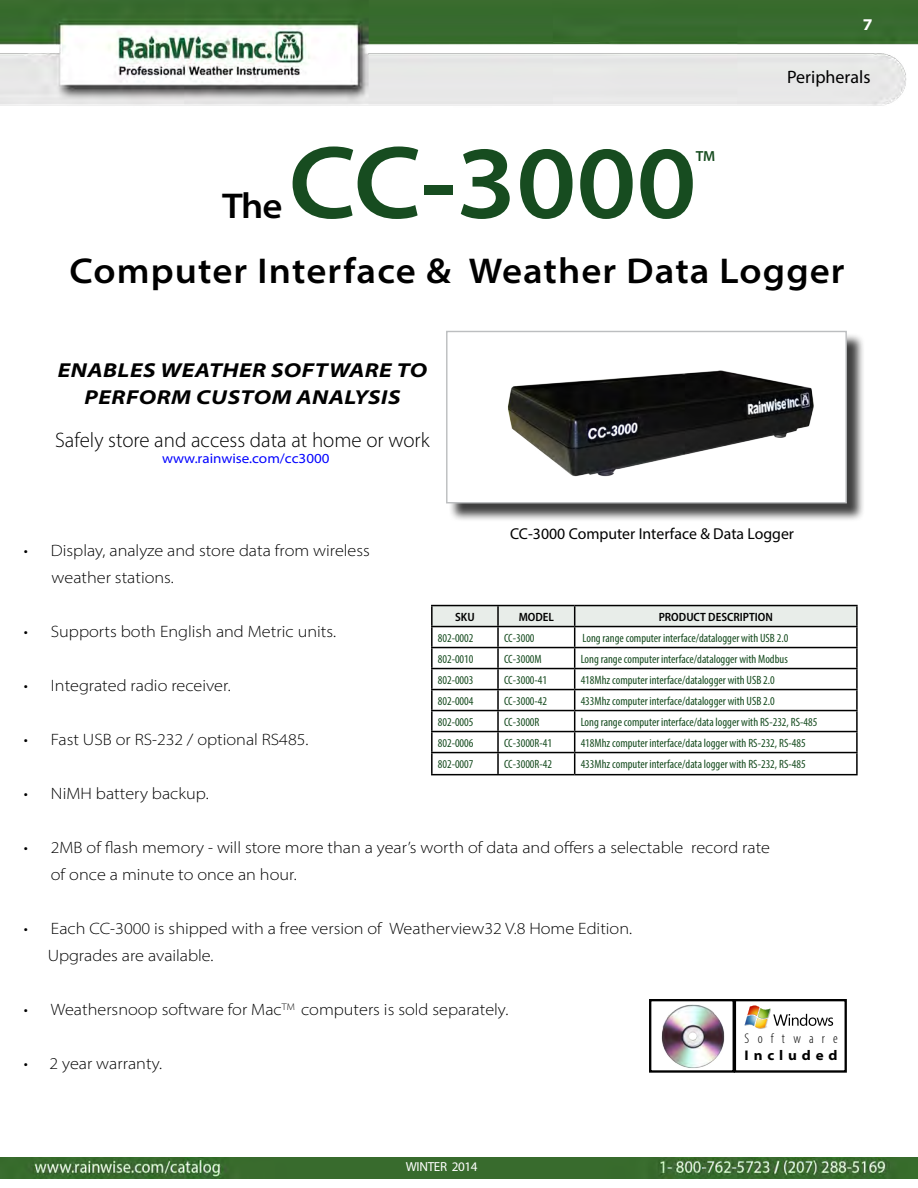
<style>
.page{position:relative;width:918px;height:1188px;background:#fff}
.page>*{position:absolute;margin:0;border:0;box-sizing:border-box;transform-origin:0 0}
.t1{font:600 semi-expanded 103.8px "Myriad Pro";color:#174c20}
.t2{font:600 semi-expanded 36px "Myriad Pro";letter-spacing:.03em;color:#000}
.t3{font:300 21px "Myriad Pro";color:#000}
.t4{font:italic 700 semi-expanded 20.25px "Myriad Pro";letter-spacing:.02em;color:#000;scale:1.11 1}
.t5{font:18px "Myriad Pro";color:#000}
.t6{font:300 semi-expanded 16.5px/27px "Myriad Pro";color:#000}
.t7{font:700 semi-expanded 16.5px "Myriad Pro";color:#fff}
.t8{font:15.75px "Myriad Pro";color:#000}
.t9{font:600 14.7px "Myriad Pro";color:#174c20}
.t10{font:300 condensed 14.1px "Myriad Pro";letter-spacing:.59em;color:#000}
.t11{font:700 semi-expanded 14.1px "Myriad Pro";letter-spacing:.35em;color:#000}
.t12{font:semi-expanded 13.8px "Myriad Pro";color:#00f}
.t13{font:13.05px "Myriad Pro";letter-spacing:-.025em;color:#fff}
.t14{font:condensed 12px "Myriad Pro";color:#174c20}
.t15{font:600 semi-condensed 12px "Myriad Pro";color:#000}
</style>
<div class="page">
<img style="left:0;top:0;width:918px;height:106px">
<img style="left:0;top:1157px;width:918px;height:21px">
<hr style="left:431px;top:605px;width:67px;height:1px;background:#000">
<hr style="left:431px;top:606px;width:2px;height:20px;background:#000">
<hr style="left:498px;top:605px;width:77px;height:1px;background:#000">
<hr style="left:575px;top:605px;width:283px;height:1px;background:#000">
<hr style="left:856px;top:606px;width:2px;height:20px;background:#000">
<hr style="left:431px;top:626px;width:67px;height:1px;background:#000">
<hr style="left:431px;top:627px;width:2px;height:20px;background:#000">
<hr style="left:575px;top:626px;width:283px;height:1px;background:#000">
<hr style="left:856px;top:627px;width:2px;height:20px;background:#000">
<hr style="left:431px;top:647px;width:67px;height:1px;background:#000">
<hr style="left:431px;top:648px;width:2px;height:20px;background:#000">
<hr style="left:575px;top:647px;width:283px;height:1px;background:#000">
<hr style="left:856px;top:648px;width:2px;height:20px;background:#000">
<hr style="left:431px;top:668px;width:67px;height:1px;background:#000">
<hr style="left:431px;top:669px;width:2px;height:20px;background:#000">
<hr style="left:575px;top:668px;width:283px;height:1px;background:#000">
<hr style="left:856px;top:669px;width:2px;height:20px;background:#000">
<hr style="left:431px;top:689px;width:67px;height:1px;background:#000">
<hr style="left:431px;top:690px;width:2px;height:20px;background:#000">
<hr style="left:575px;top:689px;width:283px;height:1px;background:#000">
<hr style="left:856px;top:690px;width:2px;height:20px;background:#000">
<hr style="left:431px;top:710px;width:67px;height:1px;background:#000">
<hr style="left:431px;top:711px;width:2px;height:20px;background:#000">
<hr style="left:575px;top:710px;width:283px;height:1px;background:#000">
<hr style="left:856px;top:711px;width:2px;height:20px;background:#000">
<hr style="left:431px;top:731px;width:67px;height:1px;background:#000">
<hr style="left:431px;top:732px;width:2px;height:20px;background:#000">
<hr style="left:575px;top:731px;width:283px;height:1px;background:#000">
<hr style="left:856px;top:732px;width:2px;height:20px;background:#000">
<hr style="left:431px;top:752px;width:67px;height:1px;background:#000">
<hr style="left:431px;top:753px;width:2px;height:21px;background:#000">
<hr style="left:575px;top:752px;width:283px;height:1px;background:#000">
<svg style="left:432px;top:606px;width:425px;height:168px"></svg>
<hr style="left:856px;top:753px;width:2px;height:21px;background:#000">
<hr style="left:431px;top:774px;width:67px;height:1px;background:#000">
<hr style="left:498px;top:774px;width:77px;height:1px;background:#000">
<hr style="left:575px;top:774px;width:283px;height:1px;background:#000">
<div style="left:448px;top:333px;width:418px;height:189px;background:#000;opacity:.75"></div>
<div style="left:446px;top:331px;width:401px;height:172px;background:#fff;border:1px solid #bcbec0"></div>
<img style="left:507px;top:370px;width:307px;height:107px">
<div style="left:649px;top:999px;width:86px;height:74px;border:2px solid #000"></div>
<img style="left:661px;top:1004px;width:64px;height:64px">
<div style="left:734px;top:999px;width:113px;height:74px;border:2px solid #000"></div>
<svg style="left:745px;top:1006px;width:88px;height:23px"></svg>
<h3 class="t7" style="left:863px;top:14px;width:11px">7</h3>
<h3 class="t5" style="left:787px;top:65px;width:85px">Peripherals</h3>
<h1 class="t1" style="left:289px;top:116px;width:410px">CC-3000</h1>
<p class="t9" style="left:696px;top:146px;width:21px">TM</p>
<h2 class="t2" style="left:69px;top:247px;width:777px">Computer Interface &amp; Weather Data Logger</h2>
<h2 class="t2" style="left:222px;top:182px;width:62px">The</h2>
<h3 class="t4" style="left:58px;top:356px;width:14px">ENABLE</h3>
<h3 class="t4" style="left:143px;top:356px;width:30px">S WEATHER</h3>
<h3 class="t4" style="left:271px;top:356px;width:54px">SOFTWARE</h3>
<h3 class="t4" style="left:397px;top:356px;width:14px">TO</h3>
<h3 class="t4" style="left:85px;top:383px;width:66px">PERFORM</h3>
<h3 class="t4" style="left:196px;top:383px;width:56px">CUSTOM</h3>
<h3 class="t4" style="left:297px;top:383px;width:15px">ANAL</h3>
<h3 class="t4" style="left:354px;top:383px;width:43px">YSIS</h3>
<h3 class="t3" style="left:55px;top:427px;width:376px">Safely store and access data at home or work</h3>
<p class="t12" style="left:162px;top:450px;width:169px">www.rainwise.com/cc3000</p>
<h3 class="t6" style="left:52px;top:537px;width:320px;text-indent:-28px">• Display, analyze and store data from wireless weather stations.</h3>
<h3 class="t8" style="left:510px;top:524px;width:285px">CC-3000 Computer Interface &amp; Data Logger</h3>
<p class="t15" style="left:455px;top:609px;width:21px">SKU</p>
<p class="t15" style="left:519px;top:609px;width:37px">MODEL</p>
<p class="t15" style="left:659px;top:609px;width:116px">PRODUCT DESCRIPTION</p>
<p class="t14" style="left:438px;top:630px;width:37px">802-0002</p>
<p class="t14" style="left:504px;top:630px;width:32px">CC-3000</p>
<p class="t14" style="left:583px;top:630px;width:207px">Long range computer interface/datalogger with USB 2.0</p>
<p class="t14" style="left:438px;top:651px;width:37px">802-0010</p>
<p class="t14" style="left:504px;top:651px;width:39px">CC-3000M</p>
<p class="t14" style="left:581px;top:651px;width:209px">Long range computer interface/datalogger with Modbus</p>
<p class="t14" style="left:438px;top:672px;width:37px">802-0003</p>
<p class="t14" style="left:504px;top:672px;width:45px">CC-3000-41</p>
<p class="t14" style="left:581px;top:672px;width:196px">418Mhz computer interface/datalogger with USB 2.0</p>
<p class="t14" style="left:438px;top:693px;width:37px">802-0004</p>
<p class="t14" style="left:504px;top:693px;width:45px">CC-3000-42</p>
<p class="t14" style="left:581px;top:693px;width:196px">433Mhz computer interface/datalogger with USB 2.0</p>
<p class="t14" style="left:438px;top:714px;width:37px">802-0005</p>
<p class="t14" style="left:504px;top:714px;width:37px">CC-3000R</p>
<p class="t14" style="left:581px;top:714px;width:238px">Long range computer interface/data logger with RS-232, RS-485</p>
<p class="t14" style="left:438px;top:735px;width:37px">802-0006</p>
<p class="t14" style="left:504px;top:735px;width:50px">CC-3000R-41</p>
<p class="t14" style="left:581px;top:735px;width:226px">418Mhz computer interface/data logger with RS-232, RS-485</p>
<p class="t14" style="left:438px;top:756px;width:37px">802-0007</p>
<p class="t14" style="left:504px;top:756px;width:50px">CC-3000R-42</p>
<p class="t14" style="left:581px;top:756px;width:226px">433Mhz computer interface/data logger with RS-232, RS-485</p>
<h3 class="t6" style="left:24px;top:618px;width:314px">• Supports both English and Metric units.</h3>
<h3 class="t6" style="left:24px;top:672px;width:208px">• Integrated radio receiver.</h3>
<h3 class="t6" style="left:24px;top:726px;width:286px">• Fast USB or RS-232 / optional RS485.</h3>
<h3 class="t6" style="left:24px;top:780px;width:186px">• NiMH battery backup.</h3>
<h3 class="t6" style="left:51px;top:834px;width:721px;text-indent:-27px">• 2MB of flash memory - will store more than a year’s worth of data and offers a selectable record rate of once a minute to once an hour.</h3>
<h3 class="t6" style="left:48px;top:915px;width:586px;text-indent:-24px">• Each CC-3000 is shipped with a free version of Weatherview32 V.8 Home Edition.<br>Upgrades are available.</h3>
<h3 class="t6" style="left:24px;top:996px;width:486px">• Weathersnoop software for Mac<sup>TM</sup> computers is sold separately.</h3>
<h3 class="t6" style="left:24px;top:1050px;width:140px">• 2 year warranty.</h3>
<p class="t13" style="left:406px;top:1158px;width:73px">WINTER 2014</p>
<p class="t10" style="left:745px;top:1030px;width:95px">Software</p>
<p class="t11" style="left:745px;top:1046px;width:95px">Included</p>
</div>
